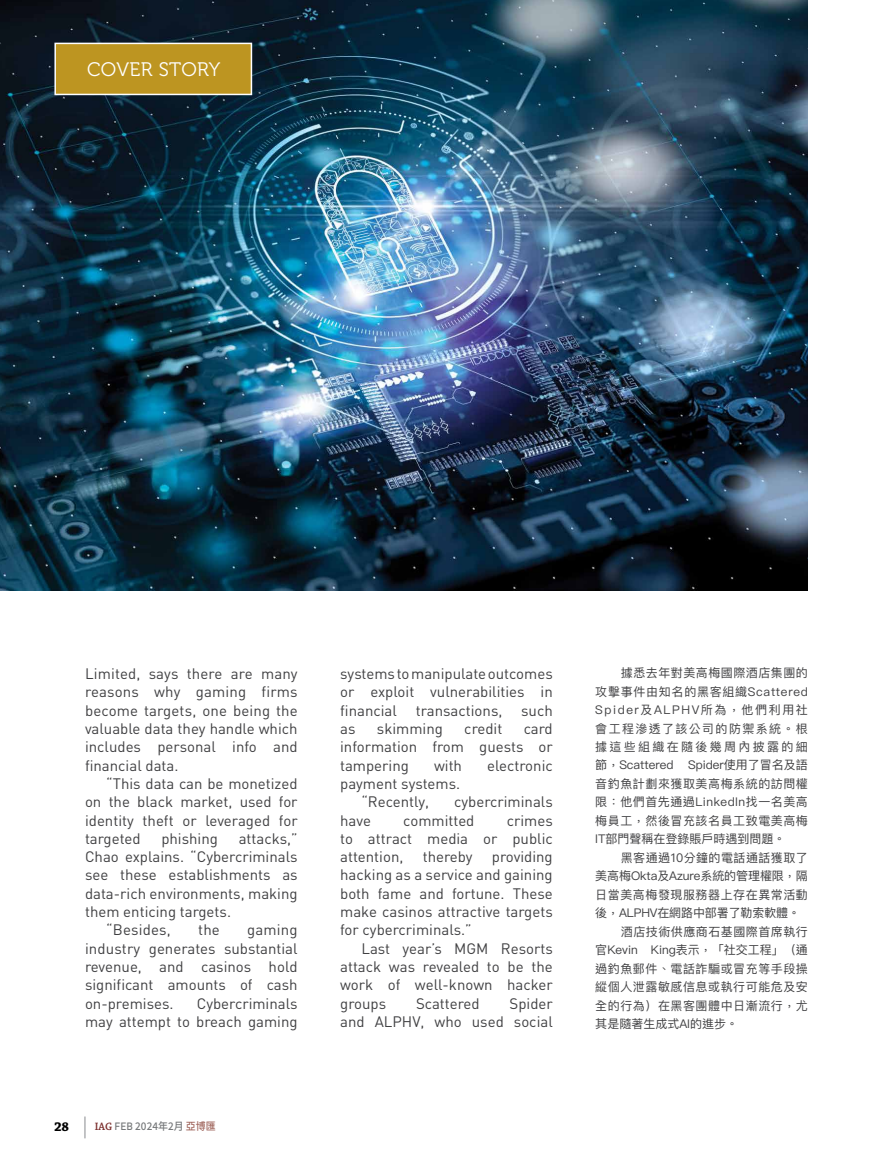
<style>
.page{position:relative;width:893px;height:1170px;background:#fff}
.page>*{position:absolute;margin:0;border:0;box-sizing:border-box;transform-origin:0 0}
.t1{font:19.5px "Museo 300";letter-spacing:.02em;color:#fff}
.t2{font:15px/18.3px "DIN";color:#404042;text-align:justify}
.t3{font:700 13.5px "Chaparral Pro";color:#000}
.t4{font:12px/18.5px "Ping Fang TC";letter-spacing:.04em;color:#404042;text-align:justify}
.t5{font:12px "Ping Fang TC";color:#404042}
.t6{font:12px "Ping Fang TC";letter-spacing:-.005em;color:#404042}
.t7{font:12px "Ping Fang TC";letter-spacing:-.01em;color:#404042}
.t8{font:500 10.5px "Source Han Sans TW";color:#76787a;scale:.95 1}
.s1{font-family:"Chaparral Pro";font-weight:600;font-size:11.25px;color:#7b2e2c}
.s2{font-family:"DIN"}
.s3{color:#a1675e}
</style>
<div class="page">
<svg style="left:85px;top:1116px;width:1px;height:22px"></svg>
<img style="left:0;top:0;width:808px;height:590px">
<div style="left:54px;top:43px;width:198px;height:52px;background:#bd9521;border:2px solid #fff"></div>
<h1 class="t1" style="left:87px;top:59px;width:135px">COVER STORY</h1>
<p class="t2" style="left:85px;top:664px;width:214px">Limited, says there are many reasons why gaming firms become targets, one being the valuable data they handle which includes personal info and financial data.</p>
<p class="t2" style="left:85px;top:774px;width:214px;text-indent:21px">“This data can be monetized on the black market, used for identity theft or leveraged for targeted</p>
<p class="t2" style="left:161px;top:829px;width:58px">phishing</p>
<p class="t2" style="left:239px;top:829px;width:60px">attacks,”</p>
<p class="t2" style="left:85px;top:847px;width:214px">Chao explains. “Cybercriminals</p>
<p class="t2" style="left:85px;top:865px;width:214px">see these establishments as</p>
<p class="t2" style="left:85px;top:883px;width:214px">data-rich environments, making</p>
<p class="t2" style="left:85px;top:902px;width:148px">them enticing targets.</p>
<p class="t2" style="left:106px;top:920px;width:66px">“Besides,</p>
<p class="t2" style="left:198px;top:920px;width:23px">the</p>
<p class="t2" style="left:85px;top:920px;width:214px;text-indent:162px">gaming industry generates substantial revenue, and casinos hold significant amounts of cash on-premises.</p>
<p class="t2" style="left:85px;top:993px;width:214px;text-align:right">Cybercriminals<br>may attempt to breach gaming</p>
<p class="t3" style="left:54px;top:1118px;width:17px">28</p>
<p class="t8" style="left:95px;top:1120px;width:129px"><span class="s1">IAG</span> <span class="s2">FEB</span> 2024年2月 <span class="s3">亞博匯</span></p>
<p class="t2" style="left:340px;top:664px;width:214px">systems to manipulate outcomes or exploit vulnerabilities in financial</p>
<p class="t2" style="left:416px;top:700px;width:88px">transactions,</p>
<p class="t2" style="left:521px;top:700px;width:33px">such</p>
<p class="t2" style="left:340px;top:719px;width:17px">as</p>
<p class="t2" style="left:377px;top:719px;width:68px">skimming</p>
<p class="t2" style="left:464px;top:719px;width:40px">credit</p>
<p class="t2" style="left:340px;top:719px;width:214px;text-indent:184px">card information from guests or tampering</p>
<p class="t2" style="left:434px;top:755px;width:30px">with</p>
<p class="t2" style="left:487px;top:755px;width:67px">electronic</p>
<p class="t2" style="left:361px;top:774px;width:100px;text-indent:-21px">payment systems. “Recently,</p>
<p class="t2" style="left:454px;top:792px;width:100px">cybercriminals</p>
<p class="t2" style="left:340px;top:810px;width:214px;text-indent:167px">crimes to attract media or public attention,</p>
<p class="t2" style="left:340px;top:810px;width:32px">have</p>
<p class="t2" style="left:403px;top:810px;width:73px">committed</p>
<p class="t2" style="left:340px;top:847px;width:214px;text-indent:152px">providing hacking as a service and gaining both fame and fortune. These make casinos attractive targets for cybercriminals.”</p>
<p class="t2" style="left:340px;top:938px;width:214px;text-indent:21px">Last year’s MGM Resorts attack was revealed to be the work of well-known hacker groups</p>
<p class="t2" style="left:423px;top:847px;width:51px">thereby</p>
<p class="t2" style="left:340px;top:993px;width:214px;text-align:right">Spider<br>and ALPHV, who used social</p>
<p class="t2" style="left:416px;top:993px;width:65px">Scattered</p>
<p class="t4" style="left:595px;top:663px;width:214px;text-indent:26px">據悉去年對美高梅國際酒店集團的攻擊事件由知名的黑客組織Scattered Spider及ALPHV所為，他們利用社會工程滲透了該公司的防禦系統。根據這些組織在隨後幾周內披露的細節，Scattered Spider使用了冒名及語音釣魚計劃來獲取美高梅系統的訪問權限：他們首先通過LinkedIn找一名美高梅員工，然後冒充該名員工致電美高梅IT部門聲稱在登錄賬戶時遇到問題。</p>
<p class="t4" style="left:621px;top:848px;width:189px">黑客通過10分鐘的電話通話獲取了</p>
<p class="t6" style="left:595px;top:868px;width:214px">美高梅Okta及Azure系統的管理權限，隔</p>
<p class="t4" style="left:595px;top:885px;width:214px">日當美高梅發現服務器上存在異常活動</p>
<p class="t7" style="left:595px;top:905px;width:206px">後，ALPHV在網路中部署了勒索軟體。</p>
<p class="t4" style="left:621px;top:921px;width:189px">酒店技術供應商石基國際首席執行</p>
<p class="t5" style="left:595px;top:942px;width:214px">官Kevin King表示，「社交工程」（通</p>
<p class="t4" style="left:595px;top:958px;width:214px">過釣魚郵件、電話詐騙或冒充等手段操</p>
<p class="t4" style="left:595px;top:977px;width:214px">縱個人泄露敏感信息或執行可能危及安</p>
<p class="t4" style="left:595px;top:995px;width:214px">全的行為）在黑客團體中日漸流行，尤</p>
<p class="t5" style="left:595px;top:1016px;width:144px">其是隨著生成式AI的進步。</p>
</div>
